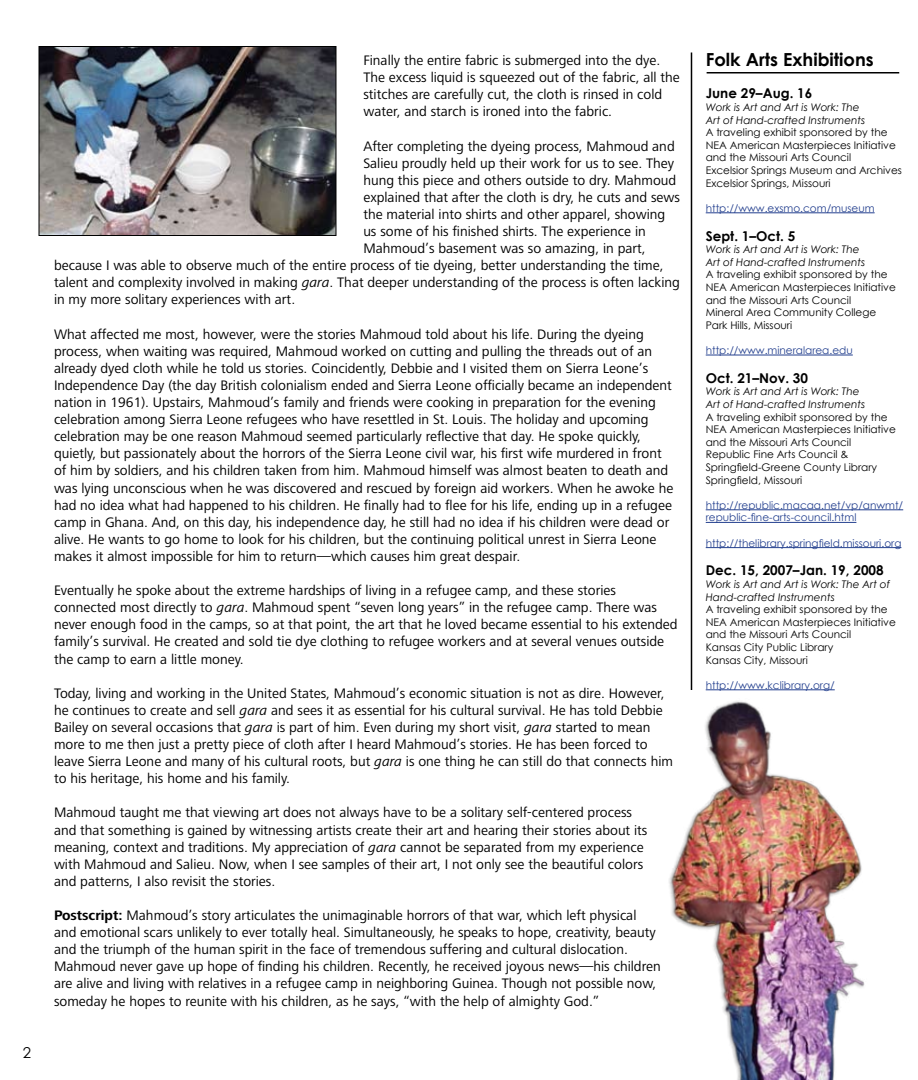
<style>
.page{position:relative;width:918px;height:1080px;background:#fff}
.page>*{position:absolute;margin:0;border:0;box-sizing:border-box;transform-origin:0 0}
.t1{font:700 18px "Century Gothic";color:#000}
.t2{font:14.25px/17.1px "Frutiger Next LT";color:#000}
.t3{font:700 13.5px "Century Gothic";color:#000}
.t4{font:10.5px/12.6px "Century Gothic";color:#000}
.t5{font:italic 10.5px/12.6px "Century Gothic";color:#000}
.t6{font:10.5px/12.6px "Century Gothic";color:#24408f}
.s1{font-style:italic}
.s2{font-weight:700}
</style>
<div class="page">
<hr style="left:691px;top:52px;width:1px;height:638px;background:#000">
<img style="left:669px;top:701px;width:196px;height:379px">
<img style="left:41px;top:48px;width:293px;height:186px">
<div style="left:39px;top:46px;width:297px;height:190px;border:1px solid #000"></div>
<hr style="left:706px;top:213px;width:169px;height:1px;background:#24408f">
<hr style="left:706px;top:355px;width:147px;height:1px;background:#24408f">
<hr style="left:706px;top:510px;width:197px;height:1px;background:#24408f">
<hr style="left:706px;top:522px;width:150px;height:1px;background:#24408f">
<hr style="left:706px;top:547px;width:195px;height:1px;background:#24408f">
<hr style="left:706px;top:690px;width:129px;height:1px;background:#24408f">
<hr style="left:707px;top:72px;width:192px;height:2px;background:#000">
<p class="t2" style="left:363px;top:52px;width:318px">Finally the entire fabric is submerged into the dye.<br>The excess liquid is squeezed out of the fabric, all the stitches are carefully cut, the cloth is rinsed in cold water, and starch is ironed into the fabric.</p>
<p class="t2" style="left:363px;top:137px;width:313px">After completing the dyeing process, Mahmoud and</p>
<p class="t2" style="left:363px;top:154px;width:312px">Salieu proudly held up their work for us to see. They</p>
<p class="t2" style="left:363px;top:171px;width:314px">hung this piece and others outside to dry. Mahmoud</p>
<p class="t2" style="left:363px;top:189px;width:318px">explained that after the cloth is dry, he cuts and sews</p>
<p class="t2" style="left:363px;top:206px;width:303px">the material into shirts and other apparel, showing</p>
<p class="t2" style="left:363px;top:223px;width:284px">us some of his finished shirts. The experience in</p>
<p class="t2" style="left:363px;top:240px;width:284px">Mahmoud’s basement was so amazing, in part,</p>
<p class="t2" style="left:54px;top:257px;width:611px">because I was able to observe much of the entire process of tie dyeing, better understanding the time,</p>
<p class="t2" style="left:54px;top:274px;width:627px">talent and complexity involved in making <span class="s1">gara</span>. That deeper understanding of the process is often lacking</p>
<p class="t2" style="left:54px;top:291px;width:243px">in my more solitary experiences with art.</p>
<p class="t2" style="left:54px;top:325px;width:621px">What affected me most, however, were the stories Mahmoud told about his life. During the dyeing process, when waiting was required, Mahmoud worked on cutting and pulling the threads out of an already dyed cloth while he told us stories. Coincidently, Debbie and I visited them on Sierra Leone’s Independence Day (the day British colonialism ended and Sierra Leone officially became an independent nation in 1961). Upstairs, Mahmoud’s family and friends were cooking in preparation for the evening celebration among Sierra Leone refugees who have resettled in St. Louis. The holiday and upcoming celebration may be one reason Mahmoud seemed particularly reflective that day. He spoke quickly, quietly, but passionately about the horrors of the Sierra Leone civil war, his first wife murdered in front of him by soldiers, and his children taken from him. Mahmoud himself was almost beaten to death and was lying unconscious when he was discovered and rescued by foreign aid workers. When he awoke he had no idea what had happened to his children. He finally had to flee for his life, ending up in a refugee camp in Ghana. And, on this day, his independence day, he still had no idea if his children were dead or alive. He wants to go home to look for his children, but the continuing political unrest in Sierra Leone makes it almost impossible for him to return-—which causes him great despair.</p>
<p class="t2" style="left:54px;top:582px;width:625px">Eventually he spoke about the extreme hardships of living in a refugee camp, and these stories connected most directly to <span class="s1">gara</span>. Mahmoud spent “seven long years” in the refugee camp. There was never enough food in the camps, so at that point, the art that he loved became essential to his extended family’s survival. He created and sold tie dye clothing to refugee workers and at several venues outside the camp to earn a little money.</p>
<p class="t2" style="left:54px;top:684px;width:621px">Today, living and working in the United States, Mahmoud’s economic situation is not as dire. However, he continues to create and sell <span class="s1">gara</span> and sees it as essential for his cultural survival. He has told Debbie Bailey on several occasions that <span class="s1">gara</span> is part of him. Even during my short visit, <span class="s1">gara</span> started to mean more to me then just a pretty piece of cloth after I heard Mahmoud’s stories. He has been forced to leave Sierra Leone and many of his cultural roots, but <span class="s1">gara</span> is one thing he can still do that connects him to his heritage, his home and his family.</p>
<p class="t2" style="left:54px;top:804px;width:595px">Mahmoud taught me that viewing art does not always have to be a solitary self-centered process and that something is gained by witnessing artists create their art and hearing their stories about its meaning, context and traditions. My appreciation of <span class="s1">gara</span> cannot be separated from my experience with Mahmoud and Salieu. Now, when I see samples of their art, I not only see the beautiful colors and patterns, I also revisit the stories.</p>
<p class="t2" style="left:54px;top:907px;width:608px"><span class="s2">Postscript:</span> Mahmoud’s story articulates the unimaginable horrors of that war, which left physical and emotional scars unlikely to ever totally heal. Simultaneously, he speaks to hope, creativity, beauty and the triumph of the human spirit in the face of tremendous suffering and cultural dislocation.<br>Mahmoud never gave up hope of finding his children. Recently, he received joyous news—his children are alive and living with relatives in a refugee camp in neighboring Guinea. Though not possible now, someday he hopes to reunite with his children, as he says, “with the help of almighty God.”</p>
<p class="t1" style="left:706px;top:48px;width:170px">Folk Arts Exhibitions</p>
<p class="t3" style="left:706px;top:85px;width:108px">June 29–Aug. 16</p>
<p class="t5" style="left:706px;top:101px;width:161px">Work is Art and Art is Work: The<br>Art of Hand-crafted Instruments</p>
<p class="t4" style="left:706px;top:126px;width:198px">A traveling exhibit sponsored by the NEA American Masterpieces Initiative and the Missouri Arts Council<br>Excelsior Springs Museum and Archives Excelsior Springs, Missouri</p>
<p class="t6" style="left:706px;top:202px;width:170px">http://www.exsmo.com/museum</p>
<p class="t3" style="left:706px;top:227px;width:91px">Sept. 1–Oct. 5</p>
<p class="t5" style="left:706px;top:243px;width:161px">Work is Art and Art is Work: The<br>Art of Hand-crafted Instruments</p>
<p class="t4" style="left:706px;top:268px;width:192px">A traveling exhibit sponsored by the<br>NEA American Masterpieces Initiative and the Missouri Arts Council<br>Mineral Area Community College<br>Park Hills, Missouri</p>
<p class="t6" style="left:706px;top:344px;width:149px">http://www.mineralarea.edu</p>
<p class="t3" style="left:706px;top:369px;width:104px">Oct. 21–Nov. 30</p>
<p class="t5" style="left:706px;top:385px;width:161px">Work is Art and Art is Work: The<br>Art of Hand-crafted Instruments</p>
<p class="t4" style="left:706px;top:410px;width:192px">A traveling exhibit sponsored by the<br>NEA American Masterpieces Initiative and the Missouri Arts Council<br>Republic Fine Arts Council &amp;<br>Springfield-Greene County Library<br>Springfield, Missouri</p>
<p class="t6" style="left:706px;top:499px;width:199px">http://republic.macaa.net/vp/anwmt/ republic-fine-arts-council.html</p>
<p class="t6" style="left:706px;top:536px;width:197px">http://thelibrary.springfield.missouri.org</p>
<p class="t3" style="left:706px;top:562px;width:179px">Dec. 15, 2007–Jan. 19, 2008</p>
<p class="t5" style="left:706px;top:578px;width:186px">Work is Art and Art is Work: The Art of<br>Hand-crafted Instruments</p>
<p class="t4" style="left:706px;top:603px;width:192px">A traveling exhibit sponsored by the<br>NEA American Masterpieces Initiative and the Missouri Arts Council<br>Kansas City Public Library<br>Kansas City, Missouri</p>
<p class="t6" style="left:706px;top:679px;width:131px">http://www.kclibrary.org/</p>
</div>
